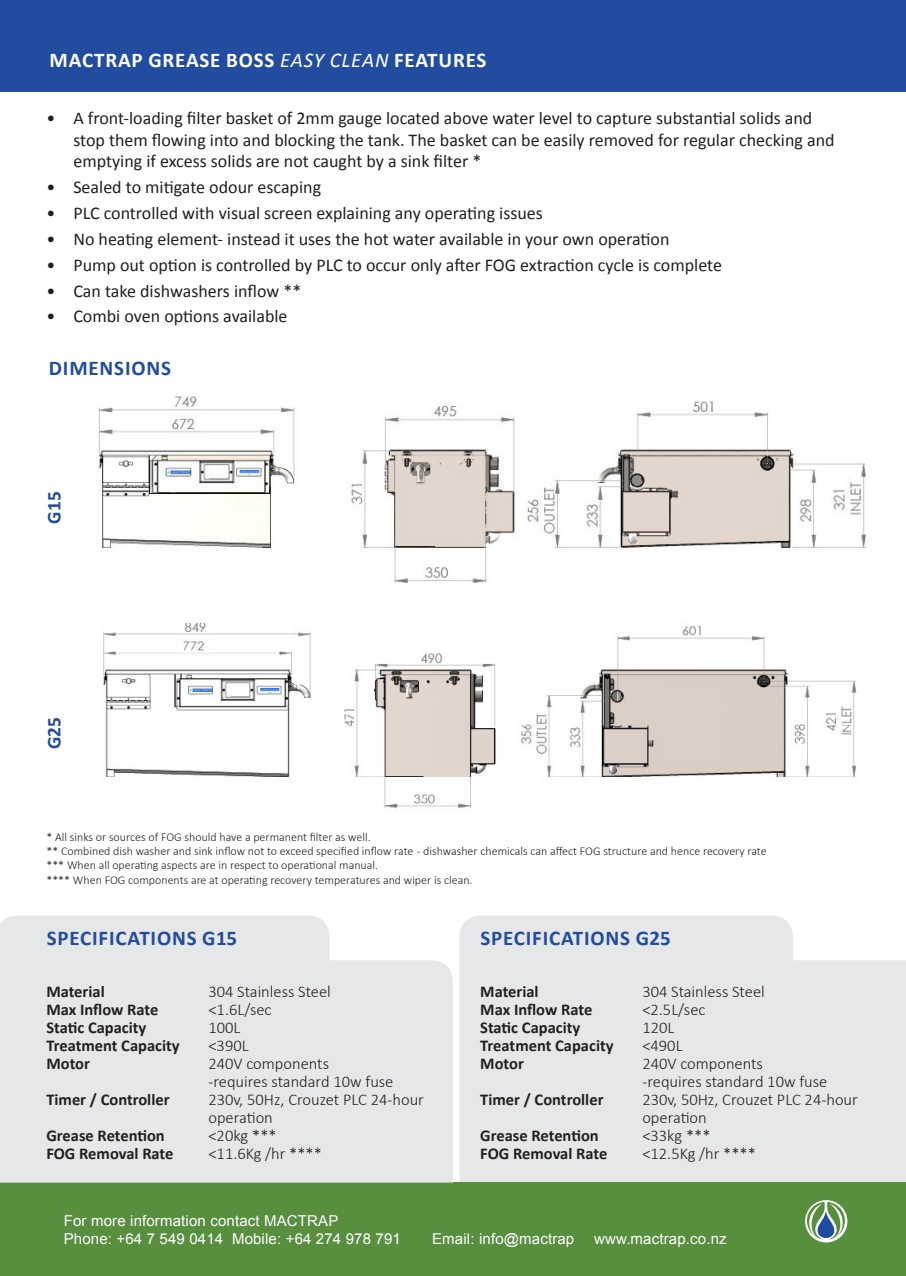
<style>
.page{position:relative;width:906px;height:1276px;background:#fff}
.page>*{position:absolute;margin:0;border:0;box-sizing:border-box;transform-origin:0 0}
.t1{font:700 21px "Calibri";letter-spacing:.04em;color:#214ca0}
.t2{font:700 21px "Calibri";letter-spacing:.04em;color:#fff}
.t3{font:700 19.5px "Calibri";letter-spacing:.01em;color:#214ca0}
.t4{font:18px/21.6px "Calibri";color:#231f20}
.t5{font:300 16.5px/18px "Calibri";color:#231f20}
.t6{font:700 16.5px "Calibri";color:#231f20}
.t7{font:15px "Arial";letter-spacing:.01em;color:#fff}
.t8{font:300 12px "Calibri";color:#231f20}
.s1{font-weight:400;font-style:italic}
</style>
<div class="page">
<div style="left:459px;top:960px;width:447px;height:222px;background:#e6e7e9"></div>
<div style="left:0;top:1182px;width:906px;height:94px;background:#578f3f"></div>
<div style="left:805px;top:1200px;width:42px;height:42px;background:#fff;border-radius:50%"></div>
<svg style="left:805px;top:1201px;width:42px;height:38px"></svg>
<div style="left:0;top:0;width:906px;height:91px;background:#214ca0"></div>
<div style="left:0;top:915px;width:329px;height:45px;background:#e6e7e9"></div>
<div style="left:0;top:960px;width:453px;height:222px;background:#e6e7e9"></div>
<img style="left:98px;top:396px;width:768px;height:187px">
<img style="left:103px;top:623px;width:754px;height:186px">
<div style="left:459px;top:915px;width:334px;height:63px;background:#e6e7e9"></div>
<p class="t2" style="left:50px;top:45px;width:438px">MACTRAP GREASE BOSS <span class="s1">EASY CLEAN</span> FEATURES</p>
<p class="t4" style="left:73px;top:106px;width:762px;text-indent:-27px">• A front-loading filter basket of 2mm gauge located above water level to capture substantial solids and stop them flowing into and blocking the tank. The basket can be easily removed for regular checking and emptying if excess solids are not caught by a sink filter *</p>
<p class="t4" style="left:46px;top:175px;width:276px">• Sealed to mitigate odour escaping</p>
<p class="t4" style="left:46px;top:201px;width:498px">• PLC controlled with visual screen explaining any operating issues</p>
<p class="t4" style="left:46px;top:227px;width:625px">• No heating element- instead it uses the hot water available in your own operation</p>
<p class="t4" style="left:46px;top:253px;width:677px">• Pump out option is controlled by PLC to occur only after FOG extraction cycle is complete</p>
<p class="t4" style="left:46px;top:279px;width:256px">• Can take dishwashers inflow **</p>
<p class="t4" style="left:46px;top:305px;width:243px">• Combi oven options available</p>
<p class="t1" style="left:49px;top:353px;width:124px">DIMENSIONS</p>
<p class="t3" style="left:40px;top:523px;width:34px;rotate:-90deg">G15</p>
<p class="t3" style="left:40px;top:749px;width:34px;rotate:-90deg">G25</p>
<p class="t8" style="left:46px;top:829px;width:326px">* All sinks or sources of FOG should have a permanent filter as well.</p>
<p class="t8" style="left:46px;top:843px;width:722px">** Combined dish washer and sink inflow not to exceed specified inflow rate - dishwasher chemicals can affect FOG structure and hence recovery rate</p>
<p class="t8" style="left:46px;top:858px;width:333px">*** When all operating aspects are in respect to operational manual.</p>
<p class="t8" style="left:46px;top:872px;width:428px">**** When FOG components are at operating recovery temperatures and wiper is clean.</p>
<p class="t1" style="left:47px;top:923px;width:192px">SPECIFICATIONS G15</p>
<p class="t6" style="left:46px;top:979px;width:60px">Material</p>
<p class="t5" style="left:208px;top:982px;width:124px">304 Stainless Steel</p>
<p class="t6" style="left:46px;top:997px;width:113px">Max Inflow Rate</p>
<p class="t5" style="left:208px;top:1000px;width:65px">&lt;1.6L/sec</p>
<p class="t6" style="left:46px;top:1015px;width:102px">Static Capacity</p>
<p class="t5" style="left:208px;top:1018px;width:34px">100L</p>
<p class="t6" style="left:46px;top:1033px;width:135px">Treatment Capacity</p>
<p class="t5" style="left:208px;top:1036px;width:42px">&lt;390L</p>
<p class="t6" style="left:46px;top:1051px;width:45px">Motor</p>
<p class="t5" style="left:208px;top:1054px;width:122px">240V components</p>
<p class="t5" style="left:208px;top:1072px;width:186px">-requires standard 10w fuse</p>
<p class="t6" style="left:46px;top:1087px;width:125px">Timer / Controller</p>
<p class="t5" style="left:208px;top:1090px;width:217px">230v, 50Hz, Crouzet PLC 24-hour operation</p>
<p class="t6" style="left:46px;top:1123px;width:120px">Grease Retention</p>
<p class="t5" style="left:208px;top:1126px;width:70px">&lt;20kg ***</p>
<p class="t6" style="left:46px;top:1141px;width:129px">FOG Removal Rate</p>
<p class="t5" style="left:208px;top:1144px;width:115px">&lt;11.6Kg /hr ****</p>
<p class="t1" style="left:480px;top:923px;width:192px">SPECIFICATIONS G25</p>
<p class="t6" style="left:480px;top:979px;width:60px">Material</p>
<p class="t5" style="left:642px;top:982px;width:124px">304 Stainless Steel</p>
<p class="t6" style="left:480px;top:997px;width:113px">Max Inflow Rate</p>
<p class="t5" style="left:642px;top:1000px;width:65px">&lt;2.5L/sec</p>
<p class="t6" style="left:480px;top:1015px;width:102px">Static Capacity</p>
<p class="t5" style="left:642px;top:1018px;width:34px">120L</p>
<p class="t6" style="left:480px;top:1033px;width:135px">Treatment Capacity</p>
<p class="t5" style="left:642px;top:1036px;width:42px">&lt;490L</p>
<p class="t6" style="left:480px;top:1051px;width:45px">Motor</p>
<p class="t5" style="left:642px;top:1054px;width:186px">240V components<br>-requires standard 10w fuse</p>
<p class="t6" style="left:480px;top:1087px;width:125px">Timer / Controller</p>
<p class="t5" style="left:642px;top:1090px;width:217px">230v, 50Hz, Crouzet PLC 24-hour operation</p>
<p class="t6" style="left:480px;top:1123px;width:120px">Grease Retention</p>
<p class="t5" style="left:642px;top:1126px;width:70px">&lt;33kg ***</p>
<p class="t6" style="left:480px;top:1141px;width:129px">FOG Removal Rate</p>
<p class="t5" style="left:642px;top:1144px;width:115px">&lt;12.5Kg /hr ****</p>
<p class="t7" style="left:64px;top:1210px;width:276px">For more information contact MACTRAP</p>
<p class="t7" style="left:64px;top:1228px;width:338px">Phone: +64 7 549 0414 Mobile: +64 274 978 791</p>
<p class="t7" style="left:432px;top:1228px;width:144px">Email: info@mactrap</p>
<p class="t7" style="left:594px;top:1228px;width:134px">www.mactrap.co.nz</p>
</div>
